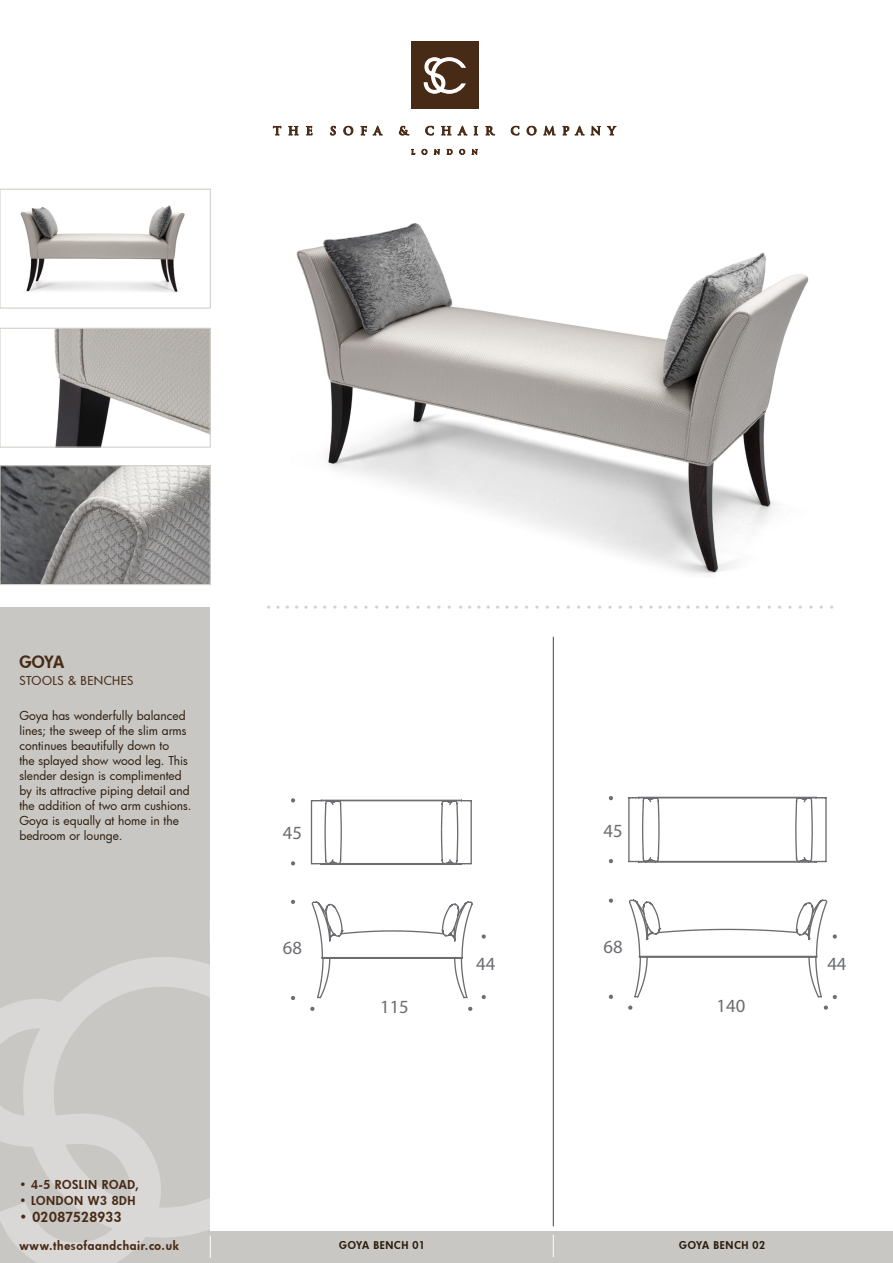
<style>
.page{position:relative;width:893px;height:1263px;background:#fff}
.page>*{position:absolute;margin:0;border:0;box-sizing:border-box;transform-origin:0 0}
.t1{font:18.6px "Myriad Pro";color:#6c6d70}
.t2{font:800 18px "Futura";color:#d4d0cb}
.t3{font:800 16.5px "Futura";color:#482b16}
.t4{font:800 13.5px "Futura";letter-spacing:.025em;color:#482b16}
.t5{font:12px/15px "Futura";color:#2c1c0c}
.t6{font:800 12px "Futura";letter-spacing:.05em;color:#482b16}
.t7{font:500 12px "Futura";letter-spacing:.035em;color:#482b16}
.t8{font:800 10.5px "Futura";letter-spacing:.065em;color:#2c1c0c}
</style>
<div class="page">
<div style="left:0;top:607px;width:210px;height:656px;background:#c9c7c4"></div>
<svg style="left:273px;top:126px;width:8px;height:10px"></svg>
<svg style="left:288px;top:126px;width:11px;height:10px"></svg>
<svg style="left:306px;top:126px;width:7px;height:10px"></svg>
<svg style="left:330px;top:126px;width:6px;height:10px"></svg>
<svg style="left:343px;top:126px;width:11px;height:10px"></svg>
<svg style="left:360px;top:126px;width:23px;height:10px"></svg>
<svg style="left:399px;top:126px;width:11px;height:10px"></svg>
<svg style="left:425px;top:126px;width:9px;height:10px"></svg>
<svg style="left:441px;top:125px;width:37px;height:11px"></svg>
<svg style="left:485px;top:126px;width:10px;height:10px"></svg>
<svg style="left:511px;top:126px;width:9px;height:10px"></svg>
<svg style="left:526px;top:126px;width:11px;height:10px"></svg>
<svg style="left:543px;top:125px;width:13px;height:11px"></svg>
<svg style="left:562px;top:125px;width:39px;height:11px"></svg>
<svg style="left:607px;top:126px;width:10px;height:10px"></svg>
<svg style="left:411px;top:149px;width:4px;height:6px"></svg>
<svg style="left:421px;top:149px;width:7px;height:6px"></svg>
<svg style="left:434px;top:149px;width:6px;height:6px"></svg>
<svg style="left:446px;top:149px;width:7px;height:6px"></svg>
<svg style="left:459px;top:149px;width:6px;height:6px"></svg>
<svg style="left:471px;top:149px;width:7px;height:6px"></svg>
<div style="left:411px;top:42px;width:67px;height:67px;background:#482b16"></div>
<svg style="left:423px;top:57px;width:43px;height:37px"></svg>
<svg style="left:0;top:957px;width:311px;height:306px"></svg>
<div style="left:204px;top:1232px;width:689px;height:31px;background:#c9c7c4"></div>
<svg style="left:553px;top:1235px;width:1px;height:22px"></svg>
<svg style="left:210px;top:1235px;width:1px;height:23px"></svg>
<hr style="left:553px;top:637px;width:1px;height:589px;background:#504033">
<img style="left:20px;top:205px;width:165px;height:87px">
<div style="left:0;top:189px;width:211px;height:120px;border:1px solid #d4d0cb"></div>
<img style="left:54px;top:330px;width:155px;height:116px">
<div style="left:0;top:328px;width:211px;height:120px;border:1px solid #d4d0cb"></div>
<img style="left:2px;top:467px;width:207px;height:116px">
<div style="left:0;top:465px;width:211px;height:120px;border:1px solid #d4d0cb"></div>
<img style="left:296px;top:223px;width:513px;height:354px">
<svg style="left:609px;top:796px;width:4px;height:4px"></svg>
<svg style="left:609px;top:859px;width:4px;height:4px"></svg>
<svg style="left:609px;top:898px;width:4px;height:5px"></svg>
<svg style="left:609px;top:995px;width:4px;height:4px"></svg>
<svg style="left:628px;top:1005px;width:4px;height:5px"></svg>
<svg style="left:824px;top:1005px;width:4px;height:5px"></svg>
<svg style="left:628px;top:796px;width:209px;height:203px"></svg>
<svg style="left:311px;top:901px;width:162px;height:98px"></svg>
<svg style="left:310px;top:799px;width:162px;height:66px"></svg>
<svg style="left:291px;top:798px;width:4px;height:4px"></svg>
<svg style="left:291px;top:861px;width:4px;height:4px"></svg>
<svg style="left:291px;top:900px;width:4px;height:4px"></svg>
<svg style="left:291px;top:996px;width:4px;height:4px"></svg>
<svg style="left:468px;top:1007px;width:4px;height:4px"></svg>
<svg style="left:310px;top:1007px;width:4px;height:4px"></svg>
<svg style="left:482px;top:934px;width:4px;height:4px"></svg>
<svg style="left:482px;top:995px;width:4px;height:4px"></svg>
<p class="t3" style="left:19px;top:651px;width:46px">GOYA</p>
<p class="t7" style="left:19px;top:673px;width:116px">STOOLS &amp; BENCHES</p>
<p class="t5" style="left:19px;top:708px;width:174px">Goya has wonderfully balanced lines; the sweep of the slim arms continues beautifully down to<br>the splayed show wood leg. This slender design is complimented by its attractive piping detail and the addition of two arm cushions.<br>Goya is equally at home in the bedroom or lounge.</p>
<p class="t6" style="left:19px;top:1176px;width:121px">• 4-5 ROSLIN ROAD,</p>
<p class="t6" style="left:19px;top:1192px;width:118px">• LONDON W3 8DH</p>
<p class="t4" style="left:19px;top:1207px;width:104px">• 02087528933</p>
<p class="t6" style="left:19px;top:1238px;width:161px">www.thesofaandchair.co.uk</p>
<h2 class="t2" style="left:266px;top:595px;width:570px">······· · · · · · · · · · · · · ······· · · · · · · · · · · · · ······· · · · · · · · · · · · ·</h2>
<p class="t1" style="left:283px;top:821px;width:21px">45</p>
<p class="t1" style="left:283px;top:936px;width:21px">68</p>
<p class="t1" style="left:380px;top:995px;width:30px">115</p>
<p class="t1" style="left:476px;top:953px;width:21px">44</p>
<p class="t1" style="left:603px;top:819px;width:21px">45</p>
<p class="t1" style="left:603px;top:935px;width:21px">68</p>
<p class="t1" style="left:716px;top:994px;width:30px">140</p>
<p class="t1" style="left:827px;top:953px;width:21px">44</p>
<p class="t8" style="left:339px;top:1238px;width:87px">GOYA BENCH 01</p>
<p class="t8" style="left:679px;top:1238px;width:88px">GOYA BENCH 02</p>
</div>
